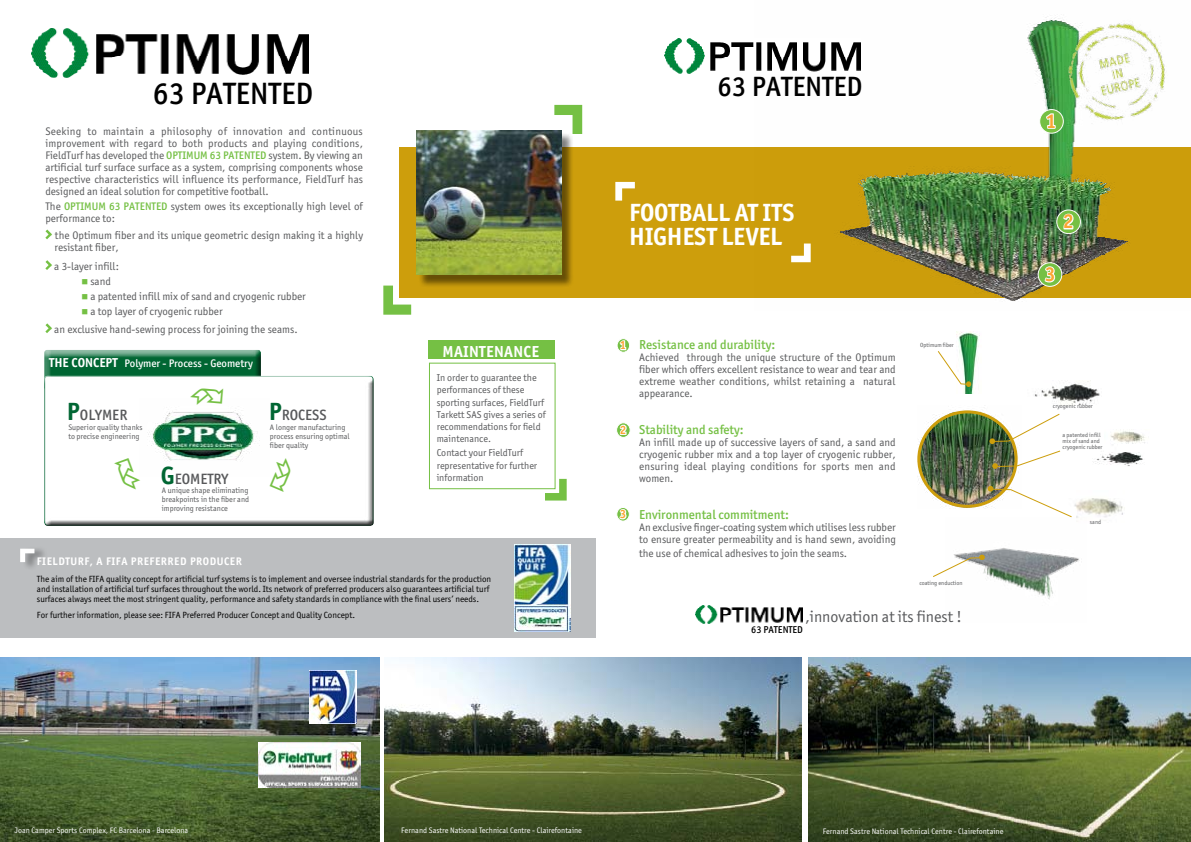
<style>
.page{position:relative;width:1191px;height:842px;background:#fff}
.page>*{position:absolute;margin:0;border:0;box-sizing:border-box;transform-origin:0 0}
.t1{font:500 31px "Officina Sans ITC Pro";color:#000}
.t2{font:500 28px "Officina Sans ITC Pro";color:#000}
.t3{font:700 25px/24px "Officina Sans ITC Pro";letter-spacing:-.01em;color:#fff}
.t4{font:700 20.2px "Officina Sans ITC Pro";color:#faa634}
.t5{font:16px "Officina Sans ITC Pro";color:#58595b}
.t6{font:700 16px "Officina Sans ITC Pro";letter-spacing:.02em;color:#fff}
.t7{font:500 15px "Officina Sans ITC Pro";color:#58595b}
.t8{font:500 13px "Officina Sans ITC Pro";color:#75c044}
.t9{font:700 12px "Officina Sans ITC Pro";color:#faa634}
.t10{font:11px/12px "Officina Sans ITC Pro";color:#58595b}
.t11{font:500 11px "Officina Sans ITC Pro";color:#fff}
.t12{font:700 11px "Officina Sans ITC Pro";letter-spacing:.05em;color:#fff}
.t13{font:10px/12px "Officina Sans ITC Pro";color:#58595b}
.t14{font:500 10px "Officina Sans ITC Pro";color:#000}
.t15{font:9px/10px "Officina Sans ITC Pro";color:#000}
.t16{font:8px/9px "Officina Sans ITC Pro";color:#58595b}
.t17{font:8px "Officina Sans ITC Pro";color:#fff}
.t18{font:6px/6px "Officina Sans ITC Pro";color:#58595b}
.s1{font-weight:500;color:#75c044}
.s2{color:#75c044}
.s3{font-weight:700;font-size:13px}
.s4{font-weight:700;font-size:25px;color:#063}
</style>
<div class="page">
<div style="left:400px;top:147px;width:791px;height:151px;background:#cd9e0c"></div>
<img style="left:791px;top:17px;width:339px;height:284px">
<img style="left:0;top:658px;width:379px;height:184px">
<svg style="left:554px;top:105px;width:28px;height:29px"></svg>
<svg style="left:383px;top:286px;width:28px;height:29px"></svg>
<img style="left:385px;top:658px;width:416px;height:184px">
<img style="left:808px;top:658px;width:383px;height:184px">
<div style="left:0;top:539px;width:595px;height:99px;background:#bcbec0"></div>
<div style="left:22px;top:547px;width:25px;height:24px;background:#000;opacity:.35"></div>
<svg style="left:20px;top:549px;width:14px;height:13px"></svg>
<div style="left:418px;top:132px;width:155px;height:155px;background:#000;opacity:.5"></div>
<img style="left:417px;top:130px;width:144px;height:145px">
<svg style="left:1039px;top:110px;width:24px;height:23px"></svg>
<div style="left:1039px;top:109px;width:24px;height:25px;border:1px solid #fff;border-radius:50%"></div>
<svg style="left:1045px;top:112px;width:9px;height:18px"></svg>
<svg style="left:1038px;top:263px;width:23px;height:23px"></svg>
<div style="left:1037px;top:262px;width:25px;height:25px;border:1px solid #fff;border-radius:50%"></div>
<svg style="left:1043px;top:265px;width:13px;height:19px"></svg>
<div style="left:429px;top:363px;width:126px;height:126px;border:1px solid #75c044"></div>
<svg style="left:545px;top:479px;width:21px;height:21px"></svg>
<div style="left:429px;top:341px;width:126px;height:18px;background:#75c044"></div>
<svg style="left:791px;top:244px;width:19px;height:18px"></svg>
<svg style="left:615px;top:182px;width:20px;height:19px"></svg>
<img style="left:31px;top:29px;width:277px;height:49px">
<img style="left:664px;top:38px;width:196px;height:35px">
<img style="left:696px;top:606px;width:106px;height:17px">
<img style="left:514px;top:544px;width:56px;height:87px">
<svg style="left:1056px;top:210px;width:24px;height:24px"></svg>
<div style="left:1056px;top:209px;width:25px;height:25px;border:1px solid #fff;border-radius:50%"></div>
<svg style="left:1061px;top:213px;width:14px;height:17px"></svg>
<div style="left:616px;top:338px;width:14px;height:15px;border:1px solid #fff;border-radius:50%"></div>
<svg style="left:618px;top:339px;width:9px;height:12px"></svg>
<div style="left:616px;top:422px;width:14px;height:16px;border:1px solid #fff;border-radius:50%"></div>
<svg style="left:618px;top:424px;width:10px;height:12px"></svg>
<div style="left:616px;top:507px;width:14px;height:15px;border:1px solid #fff;border-radius:50%"></div>
<svg style="left:618px;top:508px;width:10px;height:13px"></svg>
<img style="left:1054px;top:17px;width:111px;height:118px">
<div style="left:40px;top:349px;width:228px;height:42px;background:#000;opacity:.75"></div>
<div style="left:40px;top:373px;width:341px;height:153px;background:#000;opacity:.75"></div>
<img style="left:139px;top:398px;width:130px;height:79px">
<img style="left:956px;top:332px;width:24px;height:62px">
<svg style="left:937px;top:350px;width:34px;height:37px"></svg>
<img style="left:1074px;top:498px;width:49px;height:20px">
<img style="left:1034px;top:381px;width:66px;height:24px">
<img style="left:917px;top:410px;width:103px;height:98px">
<img style="left:1093px;top:452px;width:50px;height:14px">
<img style="left:1110px;top:431px;width:35px;height:14px">
<div style="left:917px;top:410px;width:100px;height:98px;border:3px solid #cd9e0c;border-radius:50%"></div>
<svg style="left:989px;top:413px;width:71px;height:31px"></svg>
<svg style="left:992px;top:450px;width:69px;height:19px"></svg>
<svg style="left:987px;top:486px;width:85px;height:31px"></svg>
<img style="left:953px;top:517px;width:133px;height:83px">
<svg style="left:933px;top:555px;width:51px;height:23px"></svg>
<img style="left:258px;top:743px;width:102px;height:44px">
<img style="left:309px;top:670px;width:48px;height:53px">
<svg style="left:45px;top:230px;width:7px;height:9px"></svg>
<svg style="left:45px;top:260px;width:7px;height:10px"></svg>
<svg style="left:45px;top:323px;width:7px;height:10px"></svg>
<svg style="left:190px;top:377px;width:40px;height:40px"></svg>
<svg style="left:262px;top:458px;width:35px;height:38px"></svg>
<svg style="left:108px;top:454px;width:39px;height:36px"></svg>
<h1 class="t1" style="left:153px;top:74px;width:162px">63 PATENTED</h1>
<h2 class="t2" style="left:717px;top:69px;width:146px">63 PATENTED</h2>
<p class="t10" style="left:45px;top:125px;width:319px;text-align:justify">Seeking to maintain a philosophy of innovation and continuous improvement with regard to both products and playing conditions, FieldTurf has developed the <span class="s1">OPTIMUM 63 PATENTED</span> system. By viewing an artificial turf surface surface as a system, comprising components whose respective characteristics will influence its performance, FieldTurf has designed an ideal solution for competitive football.</p>
<p class="t10" style="left:45px;top:200px;width:319px">The <span class="s1">OPTIMUM 63 PATENTED</span> system owes its exceptionally high level of performance to:</p>
<p class="t10" style="left:54px;top:230px;width:310px">the Optimum fiber and its unique geometric design making it a highly resistant fiber,</p>
<p class="t10" style="left:54px;top:260px;width:66px">a 3-layer infill:</p>
<p class="t10" style="left:81px;top:275px;width:31px"><span class="s2">■</span> sand</p>
<p class="t10" style="left:81px;top:290px;width:226px"><span class="s2">■</span> a patented infill mix of sand and cryogenic rubber</p>
<p class="t10" style="left:54px;top:301px;width:245px;line-height:18.7px;text-indent:27px"><span class="s2">■</span> a top layer of cryogenic rubber<br>an exclusive hand-sewing process for joining the seams.</p>
<p class="t11" style="left:49px;top:357px;width:205px"><span class="s3">THE CONCEPT</span> Polymer - Process - Geometry</p>
<h3 class="t7" style="left:67px;top:406px;width:54px"><span class="s4">P</span>olymer</h3>
<p class="t16" style="left:68px;top:422px;width:76px">Superior quality thanks to precise engineering</p>
<h3 class="t7" style="left:161px;top:469px;width:69px"><span class="s4">G</span>eometry</h3>
<p class="t16" style="left:162px;top:486px;width:89px;text-align:justify">A unique shape eliminating breakpoints in the fiber and improving resistance</p>
<h3 class="t7" style="left:269px;top:406px;width:44px"><span class="s4">P</span>rocess</h3>
<p class="t16" style="left:270px;top:422px;width:81px">A longer manufacturing process ensuring optimal fiber quality</p>
<p class="t12" style="left:37px;top:555px;width:207px">FIELDTURF, A FIFA PREFERRED PRODUCER</p>
<h3 class="t6" style="left:442px;top:341px;width:98px">MAINTENANCE</h3>
<p class="t13" style="left:437px;top:372px;width:110px">In order to guarantee the performances of these sporting surfaces, FieldTurf<br>Tarkett SAS gives a series of recommendations for field maintenance.</p>
<p class="t13" style="left:437px;top:447px;width:102px">Contact your FieldTurf representative for further information</p>
<p class="t15" style="left:37px;top:574px;width:456px">The aim of the FIFA quality concept for artificial turf systems is to implement and oversee industrial standards for the production and installation of artificial turf surfaces throughout the world. Its network of preferred producers also guarantees artificial turf surfaces always meet the most stringent quality, performance and safety standards in compliance with the final users’ needs.</p>
<p class="t15" style="left:37px;top:610px;width:320px">For further information, please see: FIFA Preferred Producer Concept and Quality Concept.</p>
<h3 class="t3" style="left:629px;top:200px;width:167px">FOOTBALL AT ITS<br>HIGHEST LEVEL</h3>
<p class="t9" style="left:620px;top:338px;width:8px">1</p>
<p class="t9" style="left:620px;top:422px;width:8px">2</p>
<p class="t9" style="left:620px;top:507px;width:8px">3</p>
<p class="t8" style="left:639px;top:337px;width:137px">Resistance and durability:</p>
<p class="t10" style="left:639px;top:351px;width:258px;text-align:justify">Achieved through the unique structure of the Optimum fiber which offers excellent resistance to wear and tear and extreme weather conditions, whilst retaining a natural appearance.</p>
<p class="t8" style="left:639px;top:422px;width:106px">Stability and safety:</p>
<p class="t10" style="left:639px;top:436px;width:258px;text-align:justify">An infill made up of successive layers of sand, a sand and cryogenic rubber mix and a top layer of cryogenic rubber, ensuring ideal playing conditions for sports men and women.</p>
<p class="t8" style="left:639px;top:506px;width:151px">Environmental commitment:</p>
<p class="t10" style="left:639px;top:521px;width:258px">An exclusive finger-coating system which utilises less rubber to ensure greater permeability and is hand sewn, avoiding</p>
<p class="t10" style="left:639px;top:547px;width:209px">the use of chemical adhesives to join the seams.</p>
<p class="t18" style="left:920px;top:342px;width:35px">Optimum fiber</p>
<p class="t18" style="left:919px;top:580px;width:45px">coating enduction</p>
<h3 class="t5" style="left:805px;top:607px;width:158px">,innovation at its finest !</h3>
<p class="t14" style="left:751px;top:623px;width:53px">63 PATENTED</p>
<h3 class="t4" style="left:1045px;top:108px;width:12px">1</h3>
<h3 class="t4" style="left:1063px;top:209px;width:12px">2</h3>
<h3 class="t4" style="left:1044px;top:262px;width:12px">3</h3>
<p class="t18" style="left:1053px;top:403px;width:41px">cryogenic rubber</p>
<p class="t18" style="left:1062px;top:432px;width:41px">a patented infill mix of sand and cryogenic rubber</p>
<p class="t18" style="left:1089px;top:519px;width:13px">sand</p>
<p class="t17" style="left:15px;top:825px;width:175px">Joan Camper Sports Complex, FC Barcelona - Barcelona</p>
<p class="t17" style="left:401px;top:825px;width:182px">Fernand Sastre National Technical Centre - Clairefontaine</p>
<p class="t17" style="left:822px;top:826px;width:182px">Fernand Sastre National Technical Centre - Clairefontaine</p>
</div>
